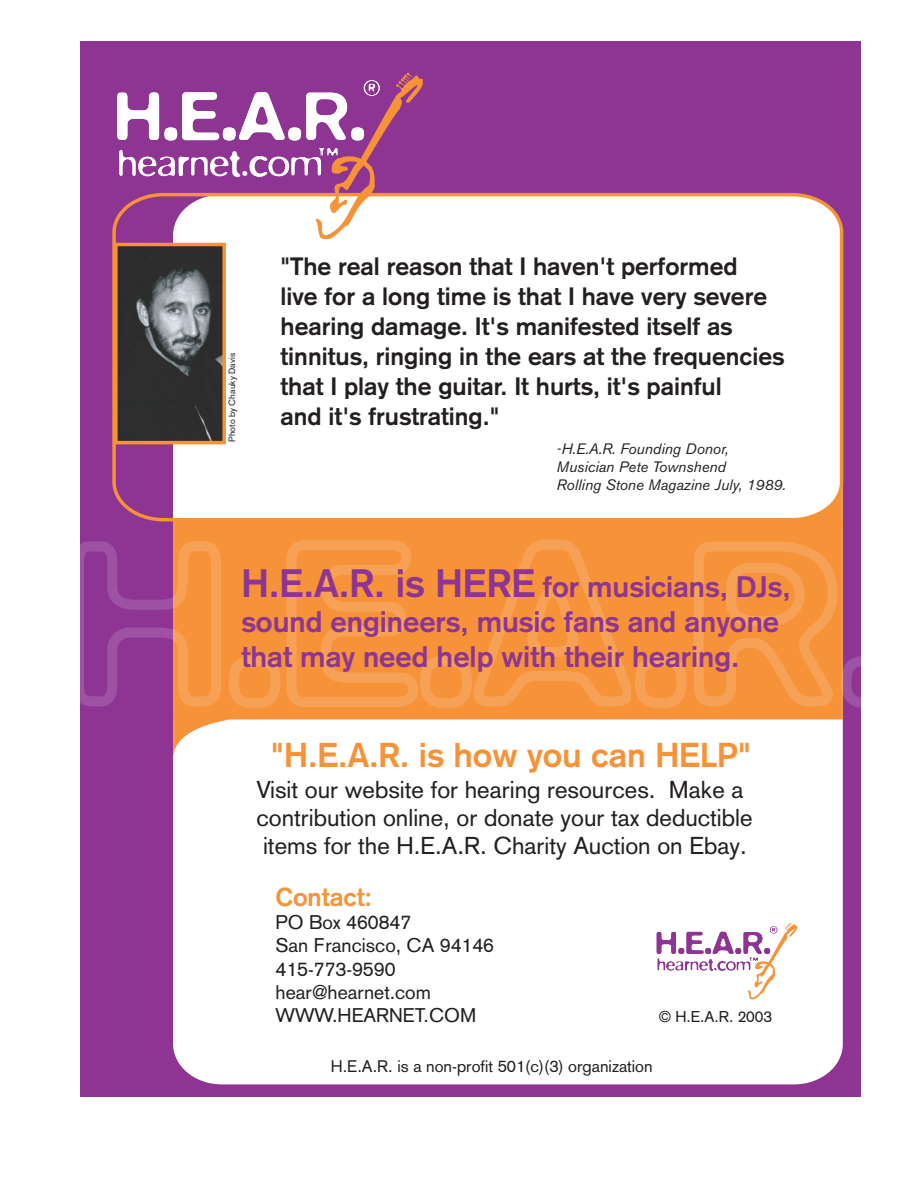
<style>
.page{position:relative;width:918px;height:1188px;background:#fff}
.page>*{position:absolute;margin:0;border:0;box-sizing:border-box;transform-origin:0 0}
.t1{font:700 33.9px "Akzidenz Grotesk";color:#f69238}
.t2{font:700 29.25px/35.2px "Akzidenz Grotesk";color:#8e3594}
.t3{font:700 25.5px "Akzidenz Grotesk";color:#f69238}
.t4{font:700 24.75px/30px "Akzidenz Grotesk";color:#231f20}
.t5{font:24px/27.8px "Akzidenz Grotesk";color:#231f20}
.t6{font:19.5px/23.2px "Akzidenz Grotesk";color:#231f20}
.t7{font:16.5px "Akzidenz Grotesk";color:#231f20}
.t8{font:15.45px "Akzidenz Grotesk";color:#231f20}
.t9{font:italic 15px/18px "Akzidenz Grotesk BE";color:#231f20}
.t10{font:9px "Akzidenz Grotesk";color:#231f20}
.s1{font-size:39px}
</style>
<div class="page">
<div style="left:80px;top:41px;width:783px;height:1056px;background:#8e3594"></div>
<div style="left:173px;top:720px;width:670px;height:364px;background:#fff"></div>
<div style="left:112px;top:192px;width:732px;height:330px;background:#fff"></div>
<img style="left:118px;top:247px;width:104px;height:193px">
<div style="left:114px;top:243px;width:112px;height:201px;border:3px solid #f69238"></div>
<svg style="left:117px;top:73px;width:306px;height:166px"></svg>
<div style="left:173px;top:520px;width:670px;height:200px;background:#f69238"></div>
<svg style="left:778px;top:486px;width:65px;height:43px;background:#fbd0aa"></svg>
<svg style="left:173px;top:715px;width:65px;height:43px;background:#fcddc1"></svg>
<svg style="left:657px;top:923px;width:140px;height:77px;background:#eddce6"></svg>
<svg style="left:80px;top:541px;width:141px;height:166px"></svg>
<div style="left:229px;top:656px;width:51px;height:52px;border:10px solid #fff;border-radius:50%"></div>
<svg style="left:287px;top:540px;width:131px;height:167px;background:#f69742"></svg>
<div style="left:420px;top:656px;width:52px;height:52px;border:10px solid #fff;border-radius:50%"></div>
<svg style="left:473px;top:540px;width:157px;height:167px;background:#f6953f"></svg>
<div style="left:635px;top:656px;width:52px;height:52px;border:10px solid #fff;border-radius:50%"></div>
<svg style="left:694px;top:541px;width:144px;height:166px;background:#f69742"></svg>
<div style="left:841px;top:656px;width:52px;height:52px;border:10px solid #fff;border-radius:50%"></div>
<div style="left:861px;top:0;width:57px;height:1111px;background:#fff"></div>
<p class="t10" style="left:227px;top:442px;width:91px;rotate:-90deg">Photo by Chauky Davis</p>
<p class="t4" style="left:281px;top:251px;width:505px">"The real reason that I haven't performed<br>live for a long time is that I have very severe hearing damage. It's manifested itself as tinnitus, ringing in the ears at the frequencies that I play the guitar. It hurts, it's painful<br>and it's frustrating."</p>
<p class="t9" style="left:557px;top:440px;width:231px">-H.E.A.R. Founding Donor,<br>Musician Pete Townshend<br>Rolling Stone Magazine July, 1989.</p>
<p class="t2" style="left:241px;top:568px;width:551px"><span class="s1">H.E.A.R. is HERE</span> for musicians, DJs, sound engineers, music fans and anyone that may need help with their hearing.</p>
<h1 class="t1" style="left:271px;top:735px;width:482px">"H.E.A.R. is how you can HELP"</h1>
<p class="t5" style="left:256px;top:776px;width:498px">Visit our website for hearing resources. Make a contribution online, or donate your tax deductible items for the H.E.A.R. Charity Auction on Ebay.</p>
<p class="t3" style="left:276px;top:882px;width:98px">Contact:</p>
<p class="t6" style="left:276px;top:911px;width:220px">PO Box 460847<br>San Francisco, CA 94146<br>415-773-9590 hear@hearnet.com<br>WWW.HEARNET.COM</p>
<p class="t8" style="left:659px;top:1008px;width:115px">© H.E.A.R. 2003</p>
<p class="t7" style="left:331px;top:1056px;width:323px">H.E.A.R. is a non-profit 501(c)(3) organization</p>
</div>
